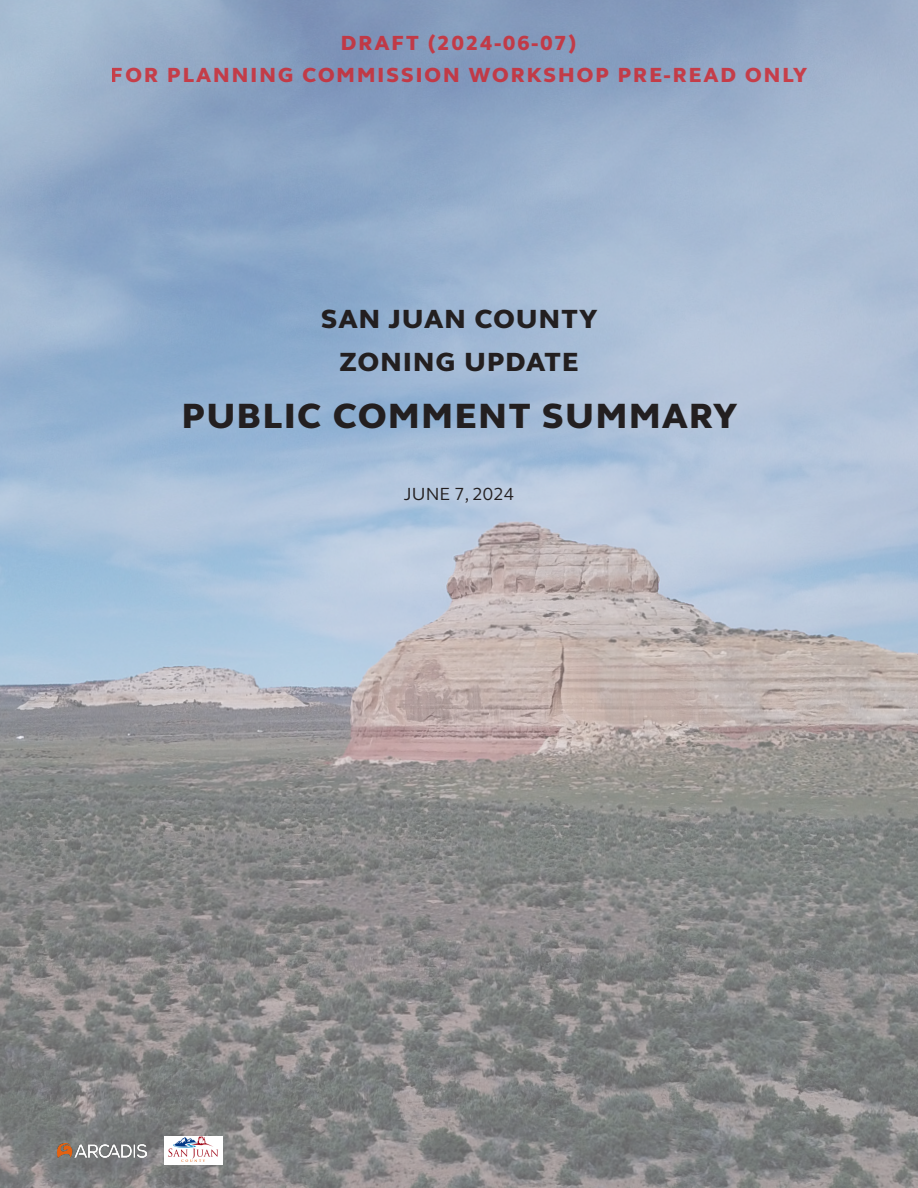
<style>
.page{position:relative;width:918px;height:1188px;background:#fff}
.page>*{position:absolute;margin:0;border:0;box-sizing:border-box;transform-origin:0 0}
.t1{font:800 36px "FS Elliot Pro";letter-spacing:.05em;color:#231f20}
.t2{font:800 27px "FS Elliot Pro";letter-spacing:.05em;color:#231f20}
.t3{font:800 21px/32px "FS Elliot Pro";letter-spacing:.1em;color:#d1232a;text-align:center}
.t4{font:18px "FS Elliot Pro";color:#231f20}
</style>
<div class="page">
<img style="left:0;top:0;width:918px;height:1188px">
<img style="left:57px;top:1143px;width:89px;height:14px">
<img style="left:165px;top:1137px;width:57px;height:28px">
<p class="t3" style="left:111px;top:27px;width:698px">DRAFT (2024-06-07)<br>FOR PLANNING COMMISSION WORKSHOP PRE-READ ONLY</p>
<p class="t2" style="left:321px;top:301px;width:277px">SAN JUAN COUNTY</p>
<p class="t2" style="left:339px;top:344px;width:241px">ZONING UPDATE</p>
<p class="t1" style="left:182px;top:392px;width:556px">PUBLIC COMMENT SUMMARY</p>
<p class="t4" style="left:404px;top:481px;width:112px">JUNE 7, 2024</p>
</div>
